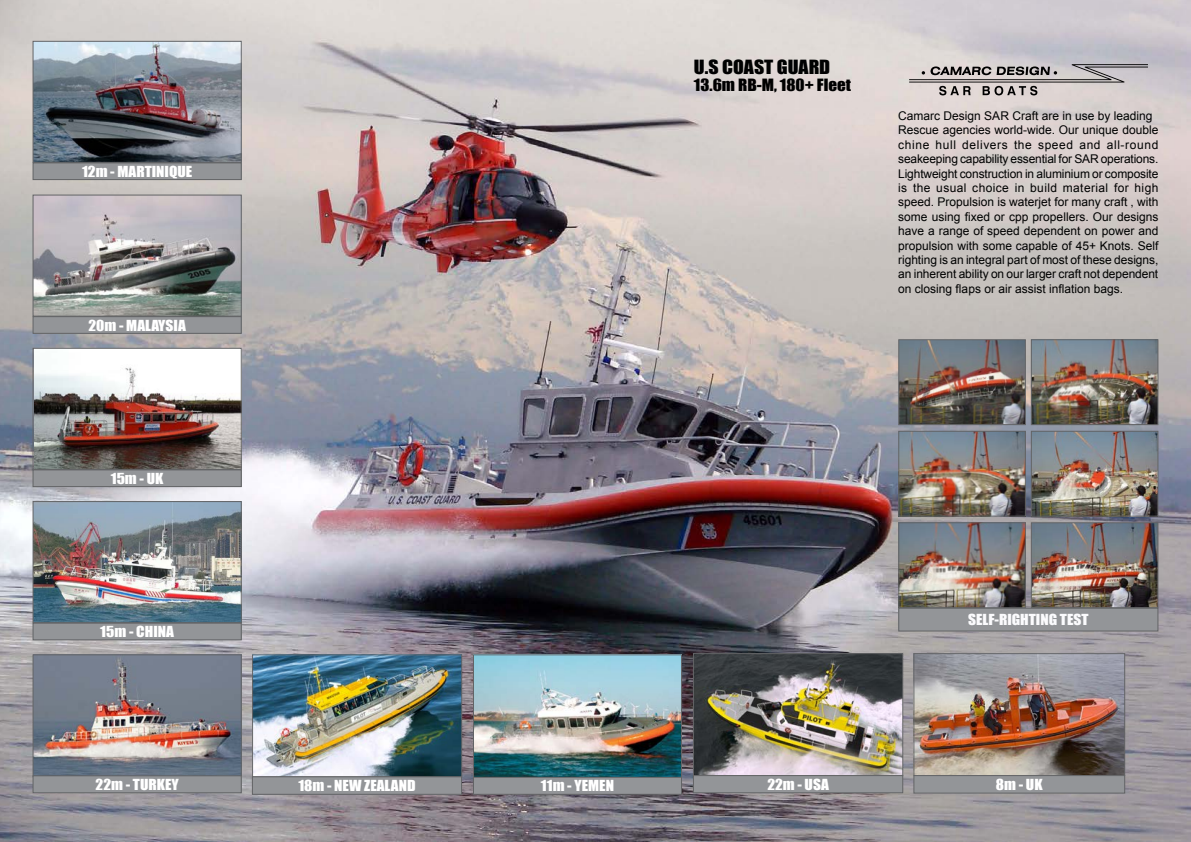
<style>
.page{position:relative;width:1191px;height:842px;background:#fff}
.page>*{position:absolute;margin:0;border:0;box-sizing:border-box;transform-origin:0 0}
.t1{font:18px "Impact";color:#000101;scale:1.1 1}
.t2{font:15.5px "Impact";color:#000;scale:1.1 1}
.t3{font:14px "Impact";color:#fff;scale:1.1 1}
.t4{font:14px "Impact";color:#fbfbfd;scale:1.1 1}
.t5{font:12px/14.4px "Arial";color:#000101}
</style>
<div class="page">
<img style="left:0;top:0;width:1191px;height:842px">
<img style="left:915px;top:655px;width:208px;height:119px">
<div style="left:913px;top:653px;width:212px;height:123px;border:1px solid #636466"></div>
<div style="left:898px;top:608px;width:260px;height:23px;background:#939598"></div>
<div style="left:898px;top:608px;width:260px;height:23px;border:1px solid #636466"></div>
<img style="left:35px;top:197px;width:205px;height:118px">
<div style="left:33px;top:195px;width:209px;height:122px;border:1px solid #636466"></div>
<img style="left:900px;top:341px;width:123px;height:82px">
<div style="left:898px;top:339px;width:127px;height:86px;border:1px solid #636466"></div>
<img style="left:1032px;top:341px;width:124px;height:82px">
<div style="left:1030px;top:339px;width:128px;height:86px;border:1px solid #636466"></div>
<img style="left:900px;top:433px;width:123px;height:82px">
<div style="left:898px;top:431px;width:127px;height:86px;border:1px solid #636466"></div>
<img style="left:1032px;top:433px;width:124px;height:82px">
<div style="left:1030px;top:431px;width:128px;height:86px;border:1px solid #636466"></div>
<div style="left:33px;top:317px;width:208px;height:16px;background:#939598"></div>
<div style="left:33px;top:316px;width:209px;height:18px;border:1px solid #636466"></div>
<img style="left:35px;top:350px;width:205px;height:118px">
<div style="left:33px;top:348px;width:209px;height:122px;border:1px solid #636466"></div>
<img style="left:900px;top:524px;width:123px;height:82px">
<div style="left:898px;top:522px;width:127px;height:86px;border:1px solid #636466"></div>
<img style="left:1032px;top:524px;width:124px;height:82px">
<div style="left:1030px;top:522px;width:128px;height:86px;border:1px solid #636466"></div>
<div style="left:33px;top:470px;width:208px;height:17px;background:#939598"></div>
<div style="left:33px;top:469px;width:209px;height:18px;border:1px solid #636466"></div>
<svg style="left:909px;top:64px;width:239px;height:31px;background:#b0a9a9"></svg>
<img style="left:35px;top:503px;width:205px;height:118px">
<div style="left:33px;top:501px;width:209px;height:122px;border:1px solid #636466"></div>
<div style="left:33px;top:623px;width:208px;height:17px;background:#939598"></div>
<div style="left:33px;top:623px;width:209px;height:17px;border:1px solid #636466"></div>
<div style="left:33px;top:163px;width:208px;height:17px;background:#939598"></div>
<div style="left:33px;top:162px;width:209px;height:18px;border:1px solid #636466"></div>
<img style="left:35px;top:656px;width:205px;height:119px">
<div style="left:33px;top:654px;width:209px;height:123px;border:1px solid #636466"></div>
<div style="left:33px;top:776px;width:208px;height:17px;background:#939598"></div>
<div style="left:33px;top:775px;width:209px;height:18px;border:1px solid #636466"></div>
<img style="left:475px;top:656px;width:205px;height:121px">
<div style="left:473px;top:654px;width:209px;height:128px;border:1px solid #636466"></div>
<img style="left:254px;top:656px;width:206px;height:119px">
<div style="left:252px;top:654px;width:210px;height:123px;border:1px solid #636466"></div>
<img style="left:695px;top:655px;width:206px;height:119px">
<div style="left:693px;top:653px;width:210px;height:123px;border:1px solid #636466"></div>
<img style="left:35px;top:43px;width:205px;height:118px">
<div style="left:33px;top:41px;width:209px;height:122px;border:1px solid #636466"></div>
<div style="left:473px;top:777px;width:208px;height:17px;background:#939598"></div>
<div style="left:473px;top:777px;width:209px;height:18px;border:1px solid #636466"></div>
<div style="left:252px;top:777px;width:209px;height:17px;background:#939598"></div>
<div style="left:252px;top:776px;width:210px;height:19px;border:1px solid #636466"></div>
<div style="left:693px;top:775px;width:209px;height:18px;background:#939598"></div>
<div style="left:693px;top:775px;width:210px;height:18px;border:1px solid #636466"></div>
<div style="left:914px;top:775px;width:210px;height:18px;background:#939598"></div>
<div style="left:913px;top:775px;width:212px;height:18px;border:1px solid #636466"></div>
<p class="t3" style="left:82px;top:160px;width:102px">12m - MARTINIQUE</p>
<p class="t3" style="left:88px;top:314px;width:90px">20m - MALAYSIA</p>
<p class="t3" style="left:111px;top:467px;width:49px">15m - UK</p>
<p class="t3" style="left:100px;top:621px;width:68px">15m - CHINA</p>
<h1 class="t1" style="left:694px;top:53px;width:125px">U.S COAST GUARD</h1>
<p class="t2" style="left:694px;top:73px;width:144px">13.6m RB-M, 180+ Fleet</p>
<p class="t5" style="left:898px;top:109px;width:262px">Camarc Design SAR Craft are in use by leading Rescue agencies world-wide. Our unique double chine hull delivers the speed and all-round seakeeping capability essential for SAR operations.<br>Lightweight construction in aluminium or composite is the usual choice in build material for high speed. Propulsion is waterjet for many craft , with some using fixed or cpp propellers. Our designs have a range of speed dependent on power and propulsion with some capable of 45+ Knots. Self righting is an integral part of most of these designs, an inherent ability on our larger craft not dependent on closing flaps or air assist inflation bags.</p>
<p class="t4" style="left:968px;top:609px;width:111px">SELF-RIGHTING TEST</p>
<p class="t3" style="left:96px;top:773px;width:77px">22m - TURKEY</p>
<p class="t3" style="left:298px;top:775px;width:108px">18m - NEW ZEALAND</p>
<p class="t3" style="left:541px;top:775px;width:68px">11m - YEMEN</p>
<p class="t3" style="left:767px;top:773px;width:57px">22m - USA</p>
<p class="t3" style="left:996px;top:773px;width:44px">8m - UK</p>
</div>
